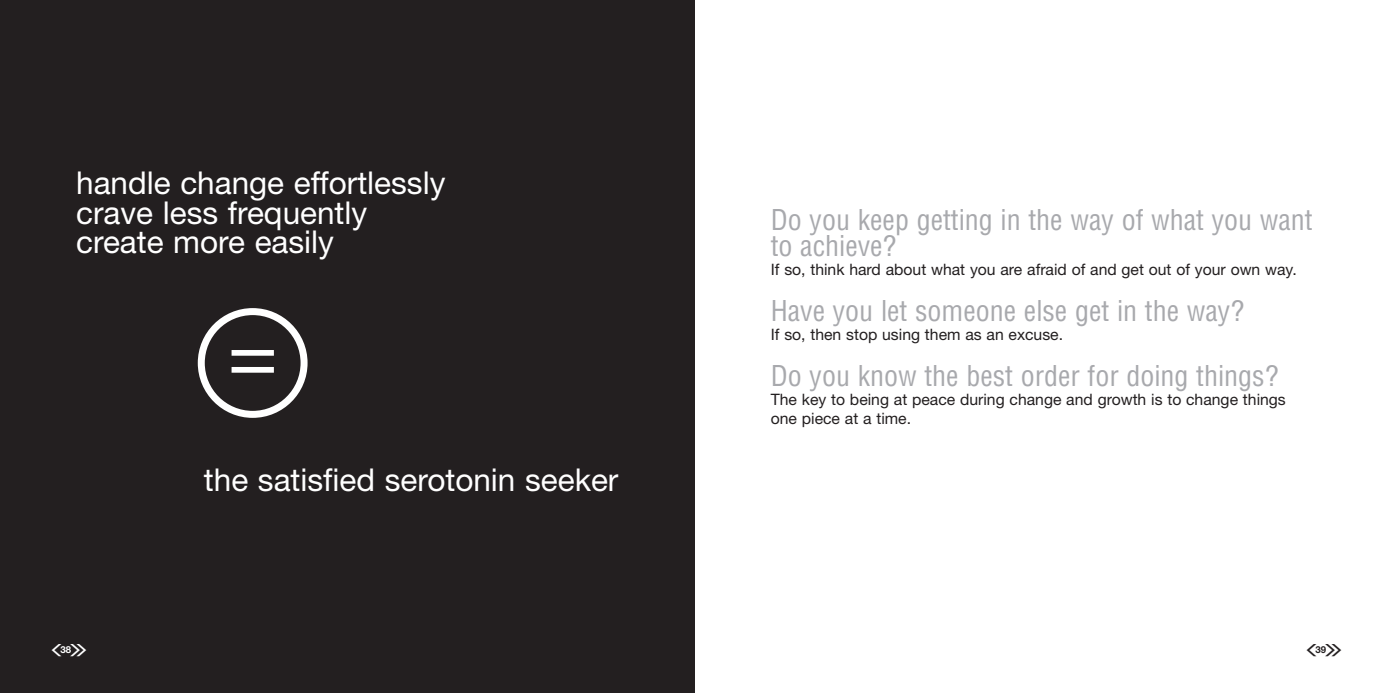
<style>
.page{position:relative;width:1388px;height:693px;background:#fff}
.page>*{position:absolute;margin:0;border:0;box-sizing:border-box;transform-origin:0 0}
.t1{font:84px "Helvetica Neue";color:#fff}
.t2{font:31.5px/29.8px "Helvetica Neue";color:#fff}
.t3{font:condensed 28px/26.2px "Helvetica";color:#a8a9ad}
.t4{font:21px "Chicago";color:#231f20}
.t5{font:21px "Chicago";color:#fff}
.t6{font:15.75px/19.2px "Helvetica Neue";color:#231f20}
.t7{font:700 9.62px "Helvetica Neue";color:#231f20}
.t8{font:700 9.62px "Helvetica Neue";color:#fff}
</style>
<div class="page">
<div style="left:0;top:0;width:694px;height:693px;background:#231f20"></div>
<svg style="left:198px;top:308px;width:110px;height:110px"></svg>
<h2 class="t2" style="left:76px;top:171px;width:371px">handle change effortlessly crave less frequently create more easily</h2>
<h1 class="t1" style="left:227px;top:323px;width:52px">=</h1>
<h3 class="t5" style="left:52px;top:642px;width:36px">&lt; &gt;&gt;</h3>
<p class="t8" style="left:61px;top:646px;width:12px">38</p>
<h2 class="t2" style="left:204px;top:468px;width:416px">the satisfied serotonin seeker</h2>
<h3 class="t3" style="left:771px;top:209px;width:543px">Do you keep getting in the way of what you want to achieve?</h3>
<p class="t6" style="left:771px;top:262px;width:527px">If so, think hard about what you are afraid of and get out of your own way.</p>
<h3 class="t3" style="left:771px;top:300px;width:475px">Have you let someone else get in the way?</h3>
<p class="t6" style="left:771px;top:326px;width:294px">If so, then stop using them as an excuse.</p>
<h3 class="t3" style="left:771px;top:365px;width:509px">Do you know the best order for doing things?</h3>
<p class="t6" style="left:771px;top:391px;width:516px">The key to being at peace during change and growth is to change things one piece at a time.</p>
<h3 class="t4" style="left:1306px;top:642px;width:36px">&lt; &gt;&gt;</h3>
<p class="t7" style="left:1315px;top:646px;width:12px">39</p>
</div>
